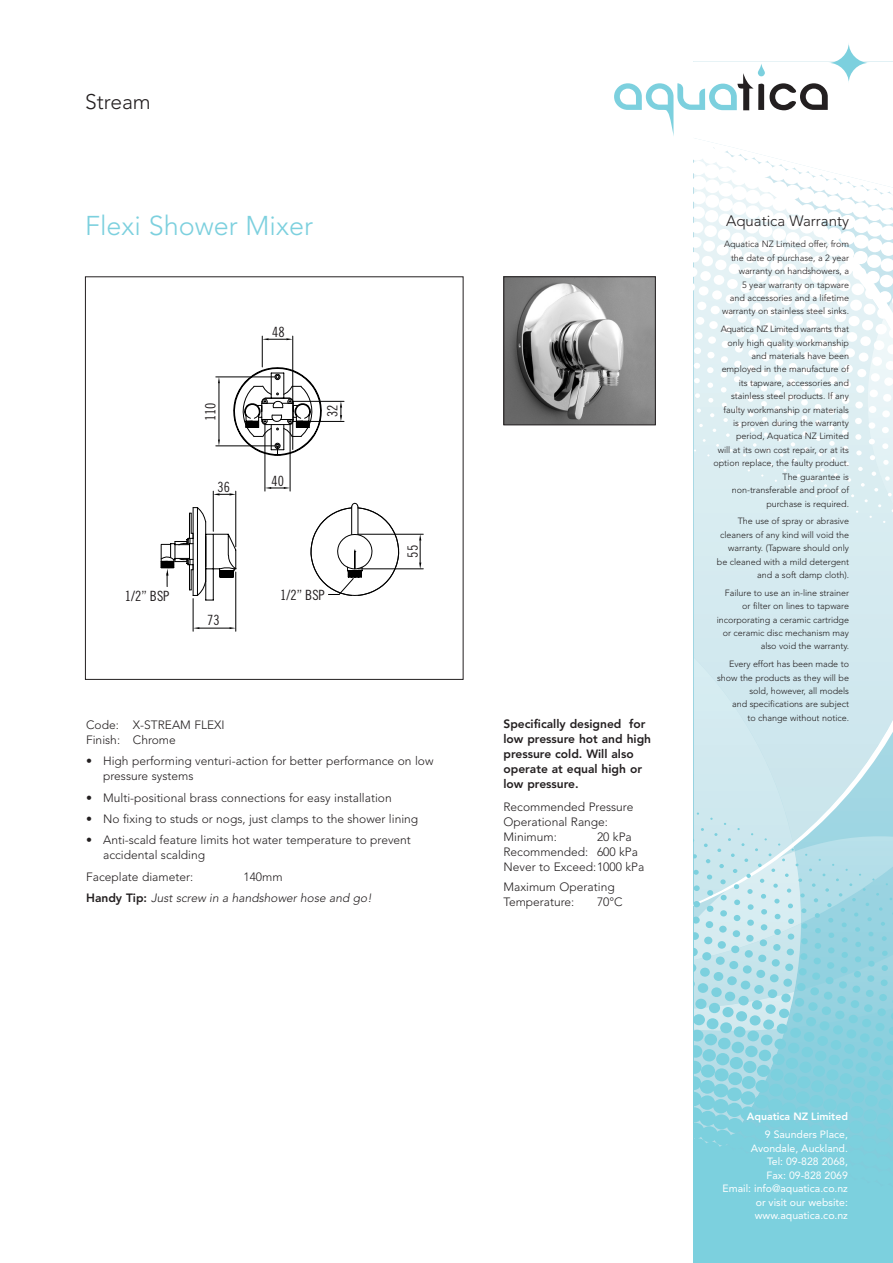
<style>
.page{position:relative;width:893px;height:1263px;background:#fff}
.page>*{position:absolute;margin:0;border:0;box-sizing:border-box;transform-origin:0 0}
.handy_tip{font:300 27px "Avenir";color:#7cd0de}
.top_header{font:300 21px "Avenir";color:#231f20}
.t1{font:300 15px "Avenir";color:#231f20}
.t2{font:14.1px "Trade Gothic Cond Eighteen";color:#231f20}
.handy_tip-2{font:300 12px/15px "Avenir";color:#231f20}
.side_text{font:300 12px/15px "Avenir";color:#231f20}
.side_text-2{font:800 12px/15px "Avenir";color:#231f20}
.handy_tip-3{font:italic 300 12px "Avenir";color:#231f20}
.t3{font:10.5px/13.5px "Avenir";color:#fff;text-align:right}
.t4{font:800 10.5px "Avenir";color:#fff}
.t5{font:300 9px/13.5px "Avenir";letter-spacing:-.005em;color:#231f20;text-align:right}
.s1{font-weight:800;font-style:normal}
</style>
<div class="page">
<div style="left:694px;top:523px;width:199px;height:135px;background:#d5eaf0"></div>
<svg style="left:694px;top:658px;width:199px;height:605px;background:#a5dae5"></svg>
<svg style="left:614px;top:61px;width:279px;height:462px"></svg>
<svg style="left:828px;top:43px;width:41px;height:40px"></svg>
<hr style="left:292px;top:336px;width:1px;height:113px;background:#000">
<hr style="left:262px;top:336px;width:1px;height:31px;background:#000">
<svg style="left:262px;top:338px;width:31px;height:2px"></svg>
<hr style="left:219px;top:383px;width:1px;height:57px;background:#000">
<hr style="left:216px;top:445px;width:58px;height:1px;background:#000">
<hr style="left:216px;top:376px;width:58px;height:1px;background:#000">
<svg style="left:218px;top:377px;width:2px;height:6px"></svg>
<svg style="left:218px;top:440px;width:2px;height:6px"></svg>
<hr style="left:265px;top:425px;width:1px;height:66px;background:#000">
<hr style="left:290px;top:425px;width:1px;height:66px;background:#000">
<svg style="left:265px;top:487px;width:25px;height:2px"></svg>
<hr style="left:293px;top:421px;width:51px;height:1px;background:#000">
<hr style="left:293px;top:401px;width:51px;height:1px;background:#000">
<svg style="left:340px;top:401px;width:2px;height:20px"></svg>
<hr style="left:358px;top:534px;width:65px;height:1px;background:#000">
<hr style="left:358px;top:568px;width:65px;height:1px;background:#000">
<svg style="left:419px;top:534px;width:2px;height:35px"></svg>
<hr style="left:199px;top:628px;width:30px;height:1px;background:#000">
<hr style="left:235px;top:572px;width:1px;height:59px;background:#000">
<hr style="left:193px;top:599px;width:1px;height:32px;background:#000">
<svg style="left:193px;top:627px;width:6px;height:2px"></svg>
<svg style="left:229px;top:627px;width:7px;height:2px"></svg>
<hr style="left:235px;top:491px;width:1px;height:56px;background:#000">
<hr style="left:213px;top:491px;width:1px;height:40px;background:#000">
<svg style="left:233px;top:367px;width:89px;height:89px"></svg>
<svg style="left:213px;top:493px;width:23px;height:2px"></svg>
<svg style="left:160px;top:502px;width:239px;height:99px"></svg>
<div style="left:85px;top:276px;width:378px;height:404px;border:1px solid #231f20"></div>
<img style="left:505px;top:278px;width:149px;height:145px">
<div style="left:503px;top:276px;width:153px;height:149px;border:1px solid #231f20"></div>
<p class="top_header" style="left:85px;top:90px;width:67px">Stream</p>
<p class="handy_tip" style="left:85px;top:210px;width:229px">Flexi Shower Mixer</p>
<p class="t2" style="left:202px;top:421px;width:20px;rotate:-90deg">110</p>
<p class="t2" style="left:217px;top:479px;width:14px">36</p>
<p class="t2" style="left:125px;top:587px;width:46px">1/2” BSP</p>
<p class="t2" style="left:207px;top:612px;width:14px">73</p>
<p class="t2" style="left:272px;top:323px;width:14px">48</p>
<p class="t2" style="left:272px;top:473px;width:14px">40</p>
<p class="t2" style="left:324px;top:417px;width:14px;rotate:-90deg">32</p>
<p class="t2" style="left:280px;top:586px;width:46px">1/2” BSP</p>
<p class="t2" style="left:405px;top:558px;width:14px;rotate:-90deg">55</p>
<p class="handy_tip-2" style="left:86px;top:717px;width:140px">Code: X-STREAM FLEXI</p>
<p class="handy_tip-2" style="left:86px;top:732px;width:91px">Finish: Chrome</p>
<p class="handy_tip-2" style="left:103px;top:754px;width:332px;text-indent:-17px">• High performing venturi-action for better performance on low pressure systems</p>
<p class="handy_tip-2" style="left:86px;top:790px;width:307px">• Multi-positional brass connections for easy installation</p>
<p class="handy_tip-2" style="left:86px;top:811px;width:334px">• No fixing to studs or nogs, just clamps to the shower lining</p>
<p class="handy_tip-2" style="left:103px;top:833px;width:309px;text-indent:-17px">• Anti-scald feature limits hot water temperature to prevent accidental scalding</p>
<p class="handy_tip-2" style="left:86px;top:869px;width:109px">Faceplate diameter:</p>
<p class="handy_tip-2" style="left:243px;top:869px;width:41px">140mm</p>
<p class="handy_tip-3" style="left:86px;top:891px;width:287px"><span class="s1">Handy Tip:</span> Just screw in a handshower hose and go!</p>
<p class="side_text-2" style="left:503px;top:716px;width:149px">Specifically designed for low pressure hot and high pressure cold. Will also operate at equal high or low pressure.</p>
<p class="side_text" style="left:503px;top:800px;width:131px">Recommended Pressure<br>Operational Range:<br>Minimum:</p>
<p class="side_text" style="left:597px;top:830px;width:36px">20 kPa</p>
<p class="side_text" style="left:503px;top:845px;width:136px">Recommended: 600 kPa</p>
<p class="side_text" style="left:503px;top:860px;width:142px">Never to Exceed:1000 kPa</p>
<p class="side_text" style="left:503px;top:879px;width:113px">Maximum Operating<br>Temperature:</p>
<p class="side_text" style="left:597px;top:894px;width:27px">70°C</p>
<h3 class="t1" style="left:726px;top:212px;width:124px">Aquatica Warranty</h3>
<p class="t5" style="left:722px;top:237px;width:128px">Aquatica NZ Limited offer, from the date of purchase, a 2 year warranty on handshowers, a<br>5 year warranty on tapware<br>and accessories and a lifetime warranty on stainless steel sinks.</p>
<p class="t5" style="left:713px;top:322px;width:137px">Aquatica NZ Limited warrants that only high quality workmanship and materials have been employed in the manufacture of its tapware, accessories and stainless steel products. If any faulty workmanship or materials<br>is proven during the warranty period, Aquatica NZ Limited<br>will at its own cost repair, or at its option replace, the faulty product.<br>The guarantee is<br>non-transferable and proof of purchase is required.</p>
<p class="t5" style="left:717px;top:514px;width:134px">The use of spray or abrasive cleaners of any kind will void the warranty. (Tapware should only be cleaned with a mild detergent and a soft damp cloth).</p>
<p class="t5" style="left:717px;top:586px;width:134px">Failure to use an in-line strainer or filter on lines to tapware incorporating a ceramic cartridge or ceramic disc mechanism may also void the warranty.</p>
<p class="t5" style="left:717px;top:657px;width:133px">Every effort has been made to show the products as they will be sold, however, all models<br>and specifications are subject<br>to change without notice.</p>
<p class="t4" style="left:747px;top:1110px;width:103px">Aquatica NZ Limited</p>
<p class="t3" style="left:723px;top:1128px;width:127px">9 Saunders Place,<br>Avondale, Auckland.<br>Tel: 09-828 2068,<br>Fax: 09-828 2069<br>Email: info@aquatica.co.nz or visit our website: www.aquatica.co.nz</p>
</div>
